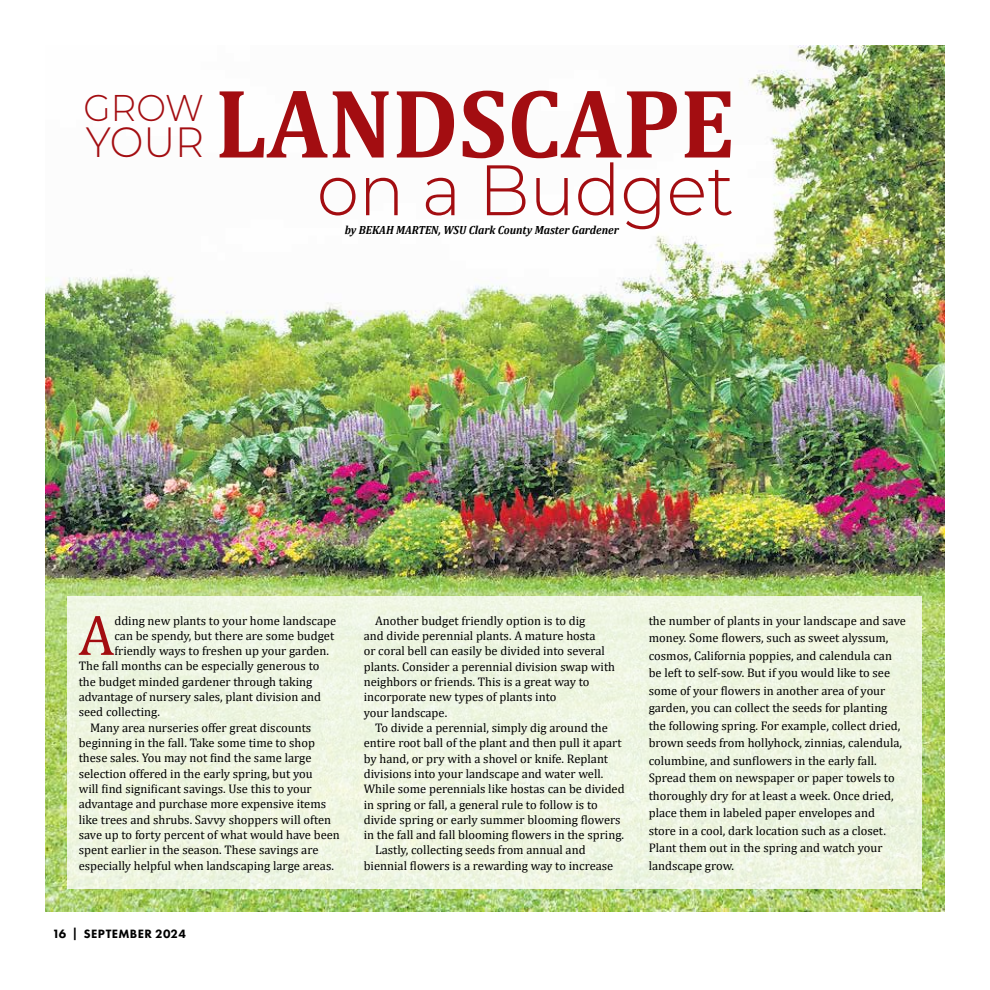
<style>
.page{position:relative;width:990px;height:990px;background:#fff}
.page>*{position:absolute;margin:0;border:0;box-sizing:border-box;transform-origin:0 0}
.t1{font:700 99.12px "Cambria";color:#a30d11;scale:.95 1}
.t2{font:300 71.25px "Montserrat";color:#a30d11;scale:.95 1}
.t3{font:57.5px "Cambria";color:#a30d11}
.t4{font:300 42.25px "Montserrat";color:#a30d11;scale:.95 1}
.t5{font:300 37.25px "Montserrat";color:#a30d11;scale:.95 1}
.t6{font:12.5px/17.5px "Cambria";color:#000}
.t7{font:800 12.5px "Futura PT";letter-spacing:.03em;color:#000}
.t8{font:italic 700 11.88px "Cambria";color:#000;scale:.93 1}
</style>
<div class="page">
<img style="left:45px;top:45px;width:900px;height:866px">
<div style="left:68px;top:596px;width:854px;height:293px;background:#eff6e2"></div>
<h3 class="t5" style="left:84px;top:83px;width:128px">GROW</h3>
<h3 class="t4" style="left:86px;top:113px;width:126px">YOUR</h3>
<h1 class="t1" style="left:215px;top:54px;width:548px">LANDSCAPE</h1>
<h2 class="t2" style="left:317px;top:142px;width:441px">on a Budget</h2>
<p class="t8" style="left:345px;top:222px;width:296px">by BEKAH MARTEN, WSU Clark County Master Gardener</p>
<h3 class="t3" style="left:79px;top:601px;width:37px">A</h3>
<p class="t6" style="left:114px;top:612px;width:223px">dding new plants to your home landscape</p>
<p class="t6" style="left:114px;top:627px;width:221px">can be spendy, but there are some budget</p>
<p class="t6" style="left:114px;top:642px;width:216px">friendly ways to freshen up your garden.</p>
<p class="t6" style="left:79px;top:657px;width:242px">The fall months can be especially generous to</p>
<p class="t6" style="left:79px;top:673px;width:235px">the budget minded gardener through taking</p>
<p class="t6" style="left:79px;top:688px;width:244px">advantage of nursery sales, plant division and</p>
<p class="t6" style="left:79px;top:703px;width:83px">seed collecting.</p>
<p class="t6" style="left:90px;top:719px;width:223px">Many area nurseries offer great discounts</p>
<p class="t6" style="left:79px;top:734px;width:238px">beginning in the fall. Take some time to shop</p>
<p class="t6" style="left:79px;top:749px;width:234px">these sales. You may not find the same large</p>
<p class="t6" style="left:79px;top:765px;width:235px">selection offered in the early spring, but you</p>
<p class="t6" style="left:79px;top:780px;width:235px">will find significant savings. Use this to your</p>
<p class="t6" style="left:79px;top:795px;width:249px">advantage and purchase more expensive items</p>
<p class="t6" style="left:79px;top:811px;width:254px">like trees and shrubs. Savvy shoppers will often</p>
<p class="t6" style="left:79px;top:826px;width:263px">save up to forty percent of what would have been</p>
<p class="t6" style="left:79px;top:841px;width:241px">spent earlier in the season. These savings are</p>
<p class="t6" style="left:79px;top:857px;width:257px">especially helpful when landscaping large areas.</p>
<p class="t7" style="left:52px;top:926px;width:135px">16 | SEPTEMBER 2024</p>
<p class="t6" style="left:364px;top:613px;width:253px;line-height:15.2px;text-indent:11px">Another budget friendly option is to dig<br>and divide perennial plants. A mature hosta<br>or coral bell can easily be divided into several plants. Consider a perennial division swap with neighbors or friends. This is a great way to incorporate new types of plants into<br>your landscape.</p>
<p class="t6" style="left:375px;top:719px;width:234px">To divide a perennial, simply dig around the</p>
<p class="t6" style="left:364px;top:734px;width:259px">entire root ball of the plant and then pull it apart</p>
<p class="t6" style="left:364px;top:750px;width:246px">by hand, or pry with a shovel or knife. Replant</p>
<p class="t6" style="left:364px;top:765px;width:241px">divisions into your landscape and water well.</p>
<p class="t6" style="left:364px;top:780px;width:262px">While some perennials like hostas can be divided</p>
<p class="t6" style="left:364px;top:795px;width:236px">in spring or fall, a general rule to follow is to</p>
<p class="t6" style="left:364px;top:811px;width:258px">divide spring or early summer blooming flowers</p>
<p class="t6" style="left:364px;top:826px;width:262px">in the fall and fall blooming flowers in the spring.</p>
<p class="t6" style="left:375px;top:841px;width:212px">Lastly, collecting seeds from annual and</p>
<p class="t6" style="left:364px;top:857px;width:251px">biennial flowers is a rewarding way to increase</p>
<p class="t6" style="left:649px;top:612px;width:259px">the number of plants in your landscape and save money. Some flowers, such as sweet alyssum, cosmos, California poppies, and calendula can be left to self-sow. But if you would like to see some of your flowers in another area of your garden, you can collect the seeds for planting the following spring. For example, collect dried, brown seeds from hollyhock, zinnias, calendula, columbine, and sunflowers in the early fall.<br>Spread them on newspaper or paper towels to thoroughly dry for at least a week. Once dried, place them in labeled paper envelopes and<br>store in a cool, dark location such as a closet.<br>Plant them out in the spring and watch your landscape grow.</p>
</div>
